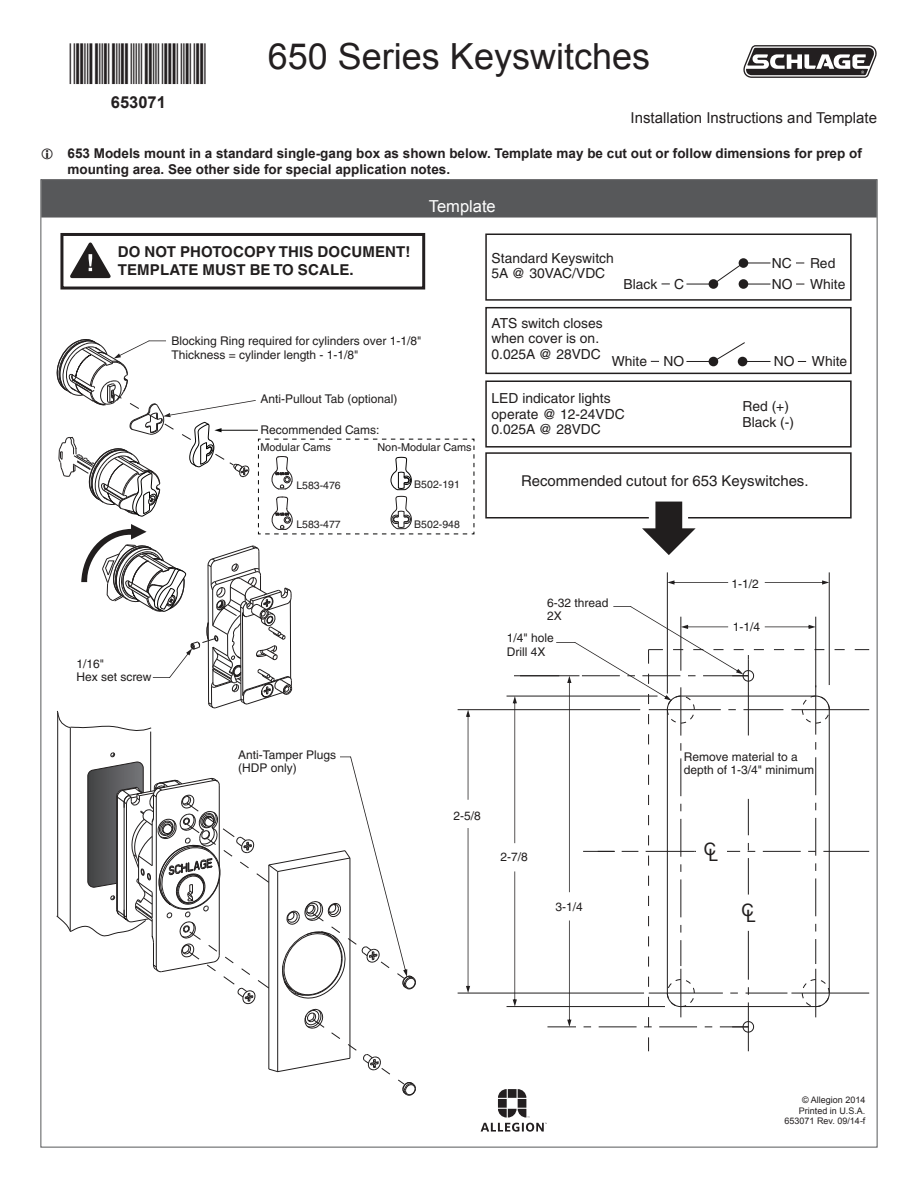
<style>
.page{position:relative;width:918px;height:1188px;background:#fff}
.page>*{position:absolute;margin:0;border:0;box-sizing:border-box;transform-origin:0 0}
.t1{font:36px "Arial";color:#231f20}
.t2{font:17.1px "Helvetica";color:#211e1e}
.Section_Title{font:16.5px "Arial";color:#fff}
.Part_Number{font:700 16.5px "Arial";color:#231f20}
.t3{font:700 15px/18px "Helvetica";letter-spacing:.01em;color:#211e1e}
.Subtitle_Right{font:15px "Arial";color:#231f20}
.t4{font:14.85px "Helvetica";color:#211e1e}
.t5{font:13.8px/15.5px "Helvetica";color:#211e1e}
.t6{font:700 13.5px/16.2px "Arial";color:#231f20}
.t7{font:12px/13.4px "Helvetica";color:#211e1e}
.t8{font:10.8px "Helvetica";color:#211e1e}
.t9{font:10.5px "Helvetica";color:#211e1e}
.Copyright{font:9px "Arial";color:#231f20}
</style>
<div class="page">
<svg style="left:743px;top:45px;width:134px;height:33px"></svg>
<svg style="left:481px;top:1089px;width:66px;height:43px"></svg>
<div style="left:41px;top:180px;width:836px;height:38px;background:#57585a"></div>
<hr style="left:667px;top:572px;width:1px;height:121px;background:#211e1e">
<hr style="left:823px;top:851px;width:46px;height:1px;background:#211e1e">
<svg style="left:855px;top:649px;width:14px;height:1px"></svg>
<hr style="left:514px;top:675px;width:45px;height:1px;background:#211e1e">
<hr style="left:507px;top:696px;width:151px;height:1px;background:#211e1e">
<hr style="left:507px;top:1006px;width:158px;height:1px;background:#211e1e">
<hr style="left:458px;top:709px;width:182px;height:1px;background:#211e1e">
<hr style="left:458px;top:993px;width:186px;height:1px;background:#211e1e">
<hr style="left:816px;top:709px;width:53px;height:1px;background:#211e1e">
<hr style="left:816px;top:993px;width:53px;height:1px;background:#211e1e">
<hr style="left:829px;top:572px;width:1px;height:113px;background:#211e1e">
<svg style="left:667px;top:580px;width:162px;height:5px"></svg>
<svg style="left:513px;top:696px;width:4px;height:311px"></svg>
<svg style="left:686px;top:258px;width:85px;height:31px"></svg>
<svg style="left:686px;top:342px;width:84px;height:20px"></svg>
<div style="left:738px;top:357px;width:9px;height:9px;background:#211e1e;border-radius:50%"></div>
<div style="left:709px;top:357px;width:9px;height:9px;background:#211e1e;border-radius:50%"></div>
<div style="left:485px;top:234px;width:367px;height:67px;border:2px solid #211e1e"></div>
<div style="left:485px;top:307px;width:367px;height:67px;border:2px solid #211e1e"></div>
<div style="left:485px;top:380px;width:367px;height:68px;border:2px solid #211e1e"></div>
<svg style="left:547px;top:606px;width:298px;height:445px"></svg>
<svg style="left:485px;top:452px;width:367px;height:103px"></svg>
<div style="left:60px;top:233px;width:365px;height:57px;border:3px solid #231f20"></div>
<svg style="left:70px;top:242px;width:41px;height:36px"></svg>
<svg style="left:56px;top:339px;width:419px;height:757px"></svg>
<p class="Part_Number" style="left:111px;top:91px;width:57px">653071</p>
<p class="t1" style="left:268px;top:32px;width:384px">650 Series Keyswitches</p>
<p class="Subtitle_Right" style="left:631px;top:108px;width:248px">Installation Instructions and Template</p>
<p class="t6" style="left:68px;top:145px;width:796px">653 Models mount in a standard single-gang box as shown below. Template may be cut out or follow dimensions for prep of mounting area. See other side for special application notes.</p>
<p class="t3" style="left:118px;top:242px;width:294px">DO NOT PHOTOCOPY THIS DOCUMENT!<br>TEMPLATE MUST BE TO SCALE.</p>
<p class="Section_Title" style="left:429px;top:196px;width:68px">Template</p>
<p class="t5" style="left:492px;top:250px;width:124px">Standard Keyswitch<br>5A @ 30VAC/VDC</p>
<p class="t5" style="left:624px;top:276px;width:62px">Black C</p>
<p class="t5" style="left:772px;top:255px;width:21px">NC</p>
<p class="t5" style="left:810px;top:255px;width:27px">Red</p>
<p class="t5" style="left:772px;top:276px;width:22px">NO</p>
<p class="t5" style="left:810px;top:276px;width:37px">White</p>
<p class="t7" style="left:171px;top:333px;width:252px;line-height:14.9px">Blocking Ring required for cylinders over 1-1/8"<br>Thickness = cylinder length - 1-1/8"</p>
<p class="t7" style="left:260px;top:392px;width:139px">Anti-Pullout Tab (optional)</p>
<p class="t7" style="left:260px;top:423px;width:121px">Recommended Cams:</p>
<p class="t8" style="left:260px;top:441px;width:72px">Modular Cams</p>
<p class="t8" style="left:377px;top:441px;width:96px">Non-Modular Cams</p>
<p class="t9" style="left:296px;top:479px;width:46px">L583-476</p>
<p class="t9" style="left:414px;top:478px;width:47px">B502-191</p>
<p class="t9" style="left:296px;top:518px;width:46px">L583-477</p>
<p class="t9" style="left:414px;top:518px;width:47px">B502-948</p>
<p class="t7" style="left:76px;top:657px;width:77px">1/16"<br>Hex set screw</p>
<p class="t5" style="left:492px;top:315px;width:113px">ATS switch closes when cover is on.<br>0.025A @ 28VDC</p>
<p class="t5" style="left:612px;top:354px;width:74px">White NO</p>
<p class="t5" style="left:774px;top:354px;width:22px">NO</p>
<p class="t5" style="left:812px;top:354px;width:37px">White</p>
<p class="t5" style="left:492px;top:391px;width:135px">LED indicator lights operate @ 12-24VDC<br>0.025A @ 28VDC</p>
<p class="t5" style="left:743px;top:398px;width:53px">Red (+)<br>Black (-)</p>
<p class="t4" style="left:521px;top:472px;width:289px">Recommended cutout for 653 Keyswitches.</p>
<p class="t7" style="left:547px;top:596px;width:63px">6-32 thread<br>2X</p>
<p class="t7" style="left:507px;top:631px;width:48px">1/4" hole<br>Drill 4X</p>
<p class="t7" style="left:731px;top:577px;width:29px">1-1/2</p>
<p class="t7" style="left:733px;top:620px;width:29px">1-1/4</p>
<p class="t7" style="left:238px;top:748px;width:99px">Anti-Tamper Plugs (HDP only)</p>
<p class="t7" style="left:454px;top:809px;width:29px">2-5/8</p>
<p class="t7" style="left:500px;top:850px;width:29px">2-7/8</p>
<p class="t7" style="left:555px;top:900px;width:29px">3-1/4</p>
<p class="t7" style="left:684px;top:750px;width:132px">Remove material to a depth of 1-3/4" minimum</p>
<p class="t2" style="left:704px;top:842px;width:16px">CL</p>
<p class="t2" style="left:742px;top:903px;width:16px">CL</p>
<p class="Copyright" style="left:802px;top:1094px;width:65px">© Allegion 2014</p>
<p class="Copyright" style="left:799px;top:1105px;width:68px">Printed in U.S.A.</p>
<p class="Copyright" style="left:785px;top:1115px;width:82px">653071 Rev. 09/14-f</p>
</div>
